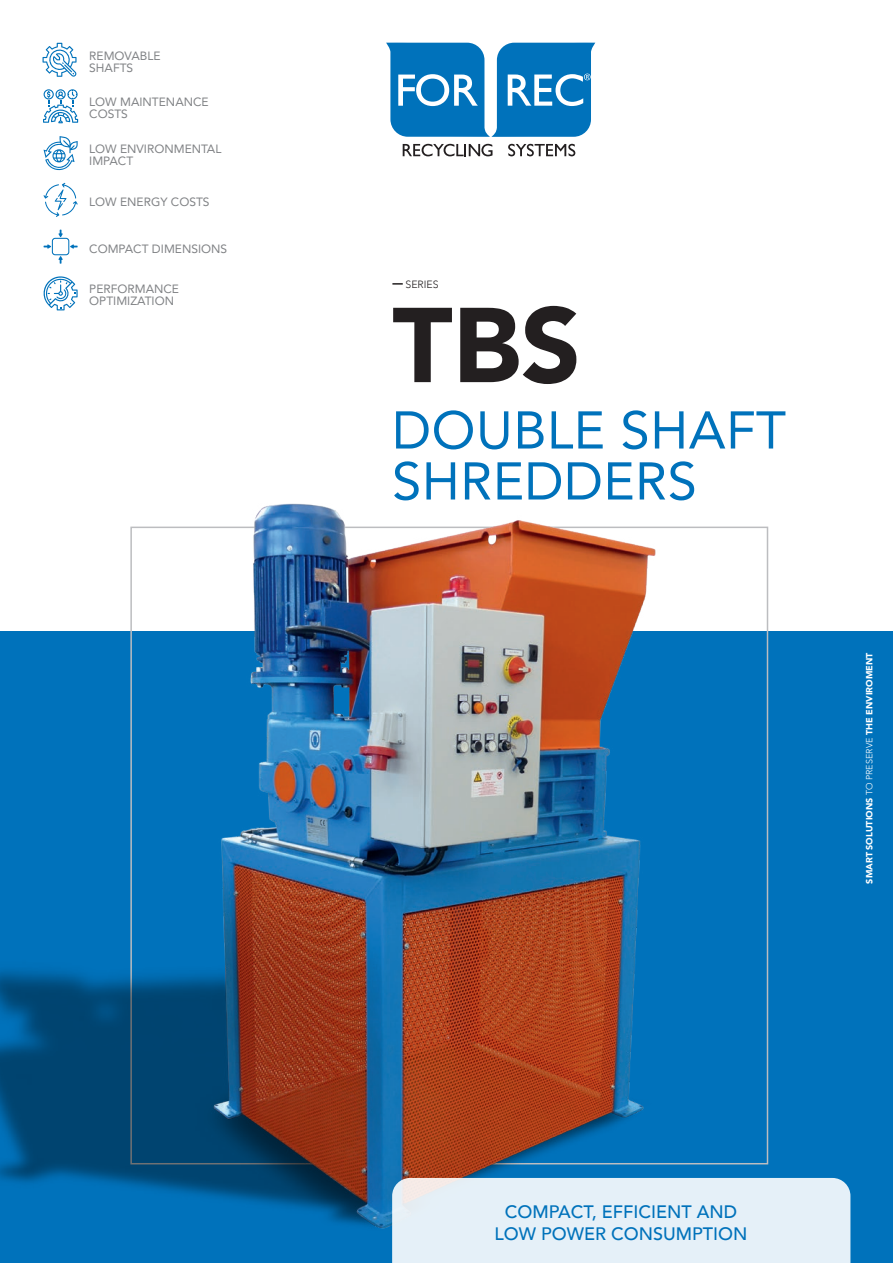
<style>
.page{position:relative;width:893px;height:1263px;background:#fff}
.page>*{position:absolute;margin:0;border:0;box-sizing:border-box;transform-origin:0 0}
.t1{font:900 105px "Avenir";color:#231f20}
.t2{font:52.5px/51px "Avenir";letter-spacing:.01em;color:#0072bb}
.t3{font:500 18px/21.6px "Avenir";color:#0072bb;text-align:center}
.t4{font:12px/12px "Avenir";color:#808285}
.t5{font:300 10.5px "Avenir";color:#231f20}
.t6{font:900 9px "Avenir";color:#fff}
.s1{font-weight:300}
</style>
<div class="page">
<div style="left:0;top:631px;width:893px;height:632px;background:#0072bb"></div>
<img style="left:0;top:503px;width:704px;height:726px">
<svg style="left:43px;top:89px;width:35px;height:34px"></svg>
<svg style="left:44px;top:136px;width:34px;height:34px"></svg>
<svg style="left:44px;top:183px;width:34px;height:34px"></svg>
<svg style="left:44px;top:230px;width:34px;height:34px"></svg>
<svg style="left:44px;top:276px;width:34px;height:34px"></svg>
<svg style="left:43px;top:43px;width:34px;height:34px"></svg>
<div style="left:392px;top:1178px;width:458px;height:85px;background:#e5f0f8"></div>
<svg style="left:403px;top:144px;width:89px;height:12px"></svg>
<svg style="left:508px;top:144px;width:67px;height:12px"></svg>
<svg style="left:386px;top:43px;width:209px;height:94px"></svg>
<svg style="left:392px;top:283px;width:11px;height:2px"></svg>
<p class="t4" style="left:89px;top:49px;width:73px">REMOVABLE<br>SHAFTS</p>
<p class="t4" style="left:89px;top:96px;width:121px">LOW MAINTENANCE<br>COSTS</p>
<p class="t4" style="left:89px;top:143px;width:134px">LOW ENVIRONMENTAL<br>IMPACT</p>
<p class="t4" style="left:89px;top:195px;width:122px">LOW ENERGY COSTS</p>
<p class="t4" style="left:89px;top:242px;width:139px">COMPACT DIMENSIONS</p>
<p class="t4" style="left:89px;top:283px;width:91px">PERFORMANCE<br>OPTIMIZATION</p>
<p class="t5" style="left:405px;top:278px;width:35px">SERIES</p>
<h1 class="t1" style="left:392px;top:256px;width:190px">TBS</h1>
<h2 class="t2" style="left:392px;top:403px;width:395px">DOUBLE SHAFT<br>SHREDDERS</h2>
<p class="t6" style="left:861px;top:883px;width:232px;rotate:-90deg">SMART SOLUTIONS <span class="s1">TO PRESERVE</span> THE ENVIROMENT</p>
<h3 class="t3" style="left:495px;top:1200px;width:254px">COMPACT, EFFICIENT AND<br>LOW POWER CONSUMPTION</h3>
</div>
